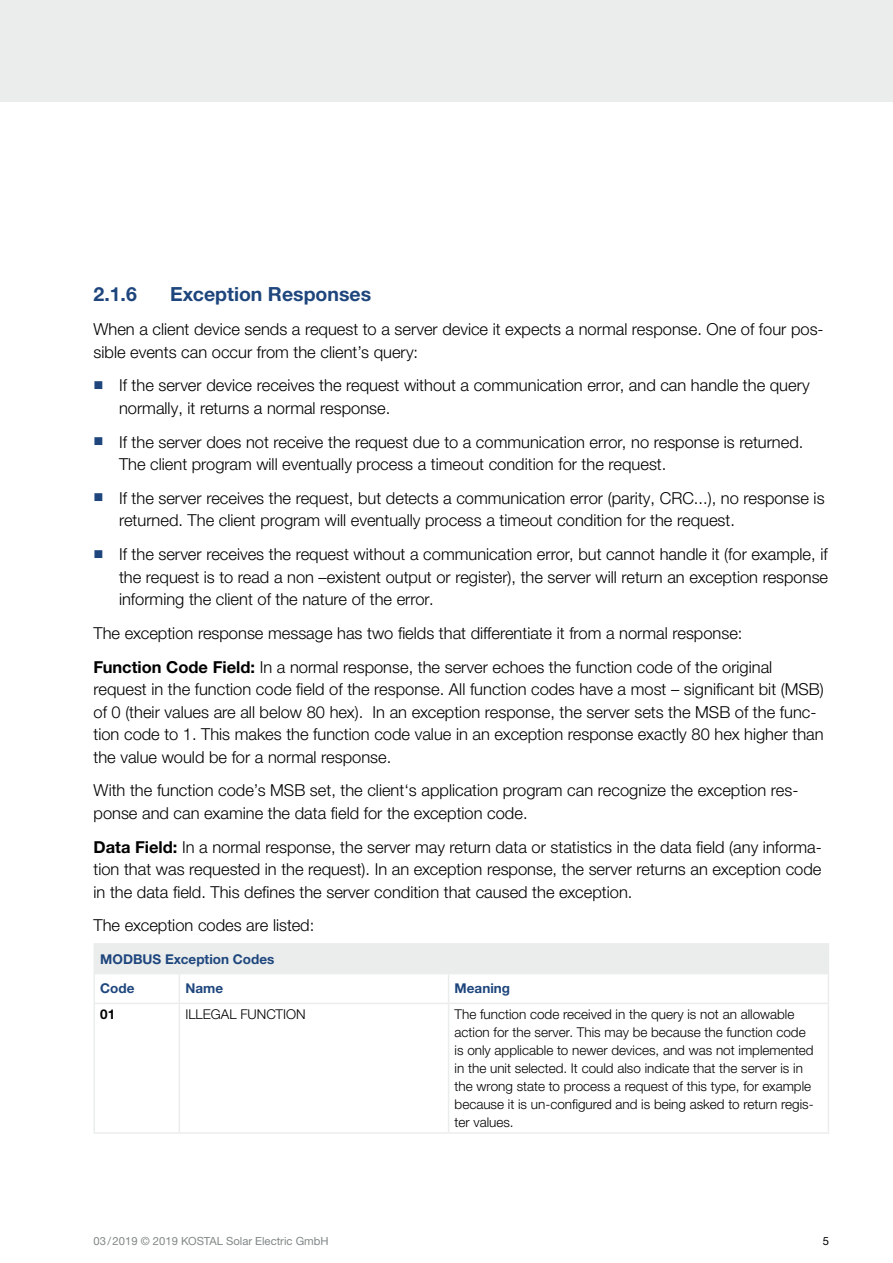
<style>
.page{position:relative;width:893px;height:1263px;background:#fff}
.page>*{position:absolute;margin:0;border:0;box-sizing:border-box;transform-origin:0 0}
.t1{font:700 19.5px "Helvetica Neue LTW1 G";color:#1e467d}
.Copy{font:300 16.5px/22.5px "Helvetica Neue LTW1 G";color:#000}
.Copy_Tabelle{font:300 13.5px/18px "Helvetica Neue LTW1 G";color:#000}
.Headline_Tabelle{font:700 13.5px "Helvetica Neue LTW1 G";color:#1e467d}
.Copy_Tabelle-2{font:700 13.5px "Helvetica Neue LTW1 G";color:#000}
.t2{font:11.25px "Helvetica Neue LTW1 G";color:#828787}
.t3{font:11.25px "Helvetica Neue LTW1 G";color:#000}
.s1{font-family:"KOSTSYMB";font-weight:400;font-size:13.5px;color:#1e467d}
.s2{font-weight:700}
</style>
<div class="page">
<div style="left:0;top:0;width:893px;height:102px;background:#ebeded"></div>
<div style="left:94px;top:944px;width:734px;height:29px;background:#ebeded"></div>
<hr style="left:94px;top:943px;width:85px;height:1px;background:#ebeded">
<hr style="left:179px;top:943px;width:270px;height:1px;background:#ebeded">
<hr style="left:449px;top:943px;width:380px;height:1px;background:#ebeded">
<hr style="left:94px;top:973px;width:85px;height:1px;background:#ebeded">
<svg style="left:94px;top:974px;width:1px;height:29px"></svg>
<hr style="left:179px;top:973px;width:270px;height:1px;background:#ebeded">
<svg style="left:179px;top:974px;width:1px;height:29px"></svg>
<hr style="left:449px;top:973px;width:380px;height:1px;background:#ebeded">
<svg style="left:448px;top:974px;width:1px;height:29px"></svg>
<svg style="left:828px;top:944px;width:1px;height:59px"></svg>
<hr style="left:94px;top:1003px;width:85px;height:1px;background:#ebeded">
<hr style="left:94px;top:1004px;width:1px;height:128px;background:#ebeded">
<hr style="left:179px;top:1003px;width:270px;height:1px;background:#ebeded">
<hr style="left:179px;top:1004px;width:1px;height:128px;background:#ebeded">
<hr style="left:449px;top:1003px;width:380px;height:1px;background:#ebeded">
<hr style="left:448px;top:1004px;width:1px;height:128px;background:#ebeded">
<hr style="left:828px;top:1004px;width:1px;height:128px;background:#ebeded">
<hr style="left:94px;top:1132px;width:85px;height:2px;background:#ebeded">
<hr style="left:179px;top:1132px;width:270px;height:2px;background:#ebeded">
<hr style="left:449px;top:1132px;width:380px;height:2px;background:#ebeded">
<p class="t1" style="left:94px;top:282px;width:45px">2.1.6</p>
<p class="t1" style="left:170px;top:282px;width:203px">Exception Responses</p>
<p class="Copy" style="left:94px;top:318px;width:732px">When a client device sends a request to a server device it expects a normal response. One of four pos&shy;sible events can occur from the client’s query:</p>
<p class="Copy" style="left:119px;top:374px;width:692px;text-indent:-26px"><span class="s1">n</span> If the server device receives the request without a communication error, and can handle the query normally, it returns a normal response.</p>
<p class="Copy" style="left:119px;top:430px;width:686px;text-indent:-26px"><span class="s1">n</span> If the server does not receive the request due to a communication error, no response is returned.<br>The client program will eventually process a timeout condition for the request.</p>
<p class="Copy" style="left:119px;top:487px;width:707px;text-indent:-26px"><span class="s1">n</span> If the server receives the request, but detects a communication error (parity, CRC...), no response is returned. The client program will eventually process a timeout condition for the request.</p>
<p class="Copy" style="left:119px;top:543px;width:711px;text-align:justify;text-indent:-26px"><span class="s1">n</span> If the server receives the request without a communication error, but cannot handle it (for example, if the request is to read a non –existent output or register), the server will return an exception response informing the client of the nature of the error.</p>
<p class="Copy" style="left:94px;top:622px;width:650px">The exception response message has two fields that differentiate it from a normal response:</p>
<p class="Copy" style="left:94px;top:655px;width:732px"><span class="s2">Function Code Field:</span> In a normal response, the server echoes the function code of the original request in the function code field of the response. All function codes have a most – significant bit (MSB) of 0 (their values are all below 80 hex). In an exception response, the server sets the MSB of the func&shy;tion code to 1. This makes the function code value in an exception response exactly 80 hex higher than the value would be for a normal response.</p>
<p class="Copy" style="left:94px;top:779px;width:706px">With the function code’s MSB set, the client‘s application program can recognize the exception res&shy;ponse and can examine the data field for the exception code.</p>
<p class="Copy" style="left:94px;top:835px;width:730px;text-align:justify"><span class="s2">Data Field:</span> In a normal response, the server may return data or statistics in the data field (any informa&shy;tion that was requested in the request). In an exception response, the server returns an exception code in the data field. This defines the server condition that caused the exception.</p>
<p class="Copy" style="left:94px;top:914px;width:222px">The exception codes are listed:</p>
<p class="Headline_Tabelle" style="left:100px;top:950px;width:176px">MODBUS Exception Codes</p>
<p class="Headline_Tabelle" style="left:100px;top:980px;width:36px">Code</p>
<p class="Headline_Tabelle" style="left:185px;top:980px;width:39px">Name</p>
<p class="Headline_Tabelle" style="left:455px;top:980px;width:57px">Meaning</p>
<p class="Copy_Tabelle-2" style="left:100px;top:1006px;width:17px">01</p>
<p class="Copy_Tabelle" style="left:185px;top:1005px;width:122px">ILLEGAL FUNCTION</p>
<p class="Copy_Tabelle" style="left:455px;top:1005px;width:361px">The function code received in the query is not an allowable action for the server. This may be because the function code is only applicable to newer devices, and was not implemented in the unit selected. It could also indicate that the server is in the wrong state to process a request of this type, for example because it is un-configured and is being asked to return regis&shy;ter values.</p>
<p class="t2" style="left:94px;top:1234px;width:237px">03/2019 © 2019 KOSTAL Solar Electric GmbH</p>
<p class="t3" style="left:823px;top:1234px;width:8px">5</p>
</div>
